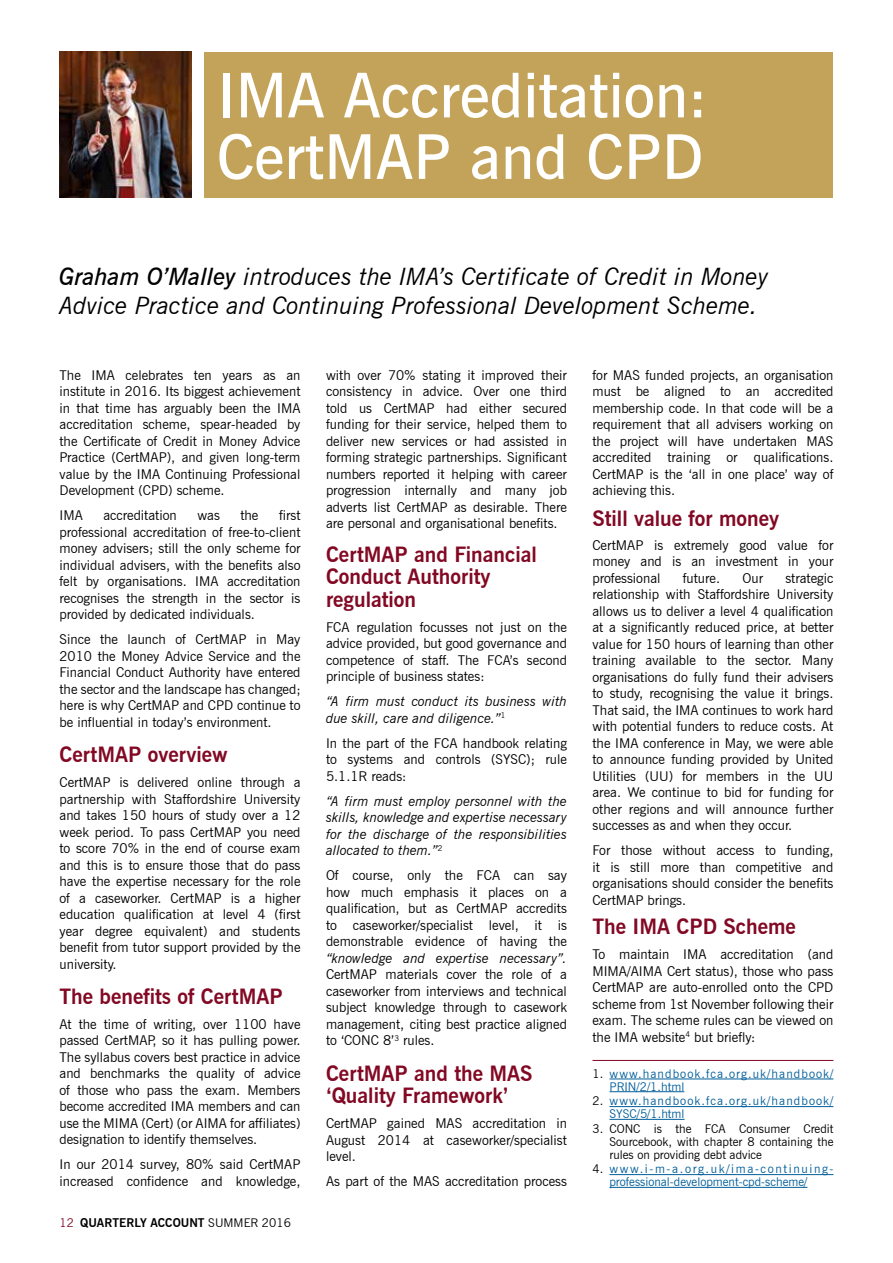
<style>
.page{position:relative;width:893px;height:1263px;background:#fff}
.page>*{position:absolute;margin:0;border:0;box-sizing:border-box;transform-origin:0 0}
.t1{font:600 61.5px/61.5px "News Gothic BT";color:#fff}
.t2{font:italic 24px/28.8px "News Gothic BT";color:#000}
.t3{font:700 21px/22.5px "News Gothic BT";color:#820823}
.t4{font:13.5px/16.5px "News Gothic BT";color:#000;text-align:justify}
.t5{font:italic 13.5px/16.5px "News Gothic BT";color:#000}
.t6{font:12px/12.8px "News Gothic BT";color:#000;text-align:justify}
.t7{font:12px/12.8px "News Gothic BT";letter-spacing:.09em;color:#005e9a}
.t8{font:12px/12.8px "News Gothic BT";color:#005e9a}
.t9{font:700 12px "News Gothic BT";color:#000}
.s1{font-weight:600}
.s2{font-weight:400;color:#820823}
.s3{font-weight:700}
.s4{color:#000}
</style>
<div class="page">
<div style="left:204px;top:52px;width:629px;height:146px;background:#c3a359"></div>
<img style="left:60px;top:51px;width:132px;height:147px">
<hr style="left:592px;top:1060px;width:241px;height:1px;background:#820823">
<hr style="left:609px;top:1079px;width:224px;height:1px;background:#005e9a">
<hr style="left:609px;top:1091px;width:75px;height:1px;background:#005e9a">
<hr style="left:609px;top:1106px;width:224px;height:1px;background:#005e9a">
<hr style="left:609px;top:1119px;width:76px;height:1px;background:#005e9a">
<hr style="left:609px;top:1174px;width:224px;height:1px;background:#005e9a">
<hr style="left:609px;top:1187px;width:198px;height:1px;background:#005e9a">
<h1 class="t1" style="left:217px;top:64px;width:492px">IMA Accreditation:<br>CertMAP and CPD</h1>
<h2 class="t2" style="left:59px;top:262px;width:711px"><span class="s1">Graham O’Malley</span> introduces the IMA’s Certificate of Credit in Money<br>Advice Practice and Continuing Professional Development Scheme.</h2>
<p class="t4" style="left:60px;top:367px;width:242px">The IMA celebrates ten years as an institute in 2016. Its biggest achievement in that time has arguably been the IMA accreditation scheme, spear-headed by the Certificate of Credit in Money Advice Practice (CertMAP), and given long-term value by the IMA Continuing Professional Development (CPD) scheme.</p>
<p class="t4" style="left:60px;top:507px;width:25px">IMA</p>
<p class="t4" style="left:103px;top:507px;width:75px">accreditation</p>
<p class="t4" style="left:197px;top:507px;width:24px">was</p>
<p class="t4" style="left:240px;top:507px;width:20px">the</p>
<p class="t4" style="left:60px;top:507px;width:242px;text-indent:219px">first professional accreditation of free-to-client money advisers; still the only scheme for individual advisers, with the benefits also felt by organisations. IMA accreditation recognises the strength in the sector is provided by dedicated individuals.</p>
<p class="t4" style="left:60px;top:631px;width:242px">Since the launch of CertMAP in May 2010 the Money Advice Service and the Financial Conduct Authority have entered the sector and the landscape has changed; here is why CertMAP and CPD continue to be influential in today’s environment.</p>
<h3 class="t3" style="left:60px;top:743px;width:170px">CertMAP overview</h3>
<p class="t4" style="left:60px;top:774px;width:242px">CertMAP is delivered online through a partnership with Staffordshire University and takes 150 hours of study over a 12 week period. To pass CertMAP you need to score 70% in the end of course exam and this is to ensure those that do pass have the expertise necessary for the role of a caseworker. CertMAP is a higher education qualification at level 4 (first year degree equivalent) and students benefit from tutor support provided by the university.</p>
<h3 class="t3" style="left:60px;top:985px;width:225px">The benefits of CertMAP</h3>
<p class="t4" style="left:60px;top:1016px;width:242px">At the time of writing, over 1100 have passed CertMAP, so it has pulling power.<br>The syllabus covers best practice in advice and benchmarks the quality of advice of those who pass the exam. Members become accredited IMA members and can use the MIMA (Cert) (or AIMA for affiliates) designation to identify themselves.</p>
<p class="t4" style="left:60px;top:1156px;width:242px">In our 2014 survey, 80% said CertMAP increased confidence and knowledge,</p>
<p class="t9" style="left:60px;top:1215px;width:46px"><span class="s2">12</span> quarterl</p>
<p class="t9" style="left:140px;top:1215px;width:19px">y acco</p>
<p class="t6" style="left:181px;top:1216px;width:37px"><span class="s3">unt</span> summer</p>
<p class="t6" style="left:262px;top:1216px;width:30px">2016</p>
<p class="t4" style="left:326px;top:367px;width:242px">with over 70% stating it improved their consistency in advice. Over one third told us CertMAP had either secured funding for their service, helped them to deliver new services or had assisted in forming strategic partnerships. Significant numbers reported it helping with career progression internally and many job adverts list CertMAP as desirable. There are personal and organisational benefits.</p>
<h3 class="t3" style="left:326px;top:543px;width:212px">CertMAP and Financial<br>Conduct Authority regulation</h3>
<p class="t4" style="left:326px;top:619px;width:242px">FCA regulation focusses not just on the advice provided, but good governance and competence of staff. The FCA’s second principle of business states:</p>
<p class="t5" style="left:326px;top:693px;width:242px">“A firm must conduct its business with due skill, care and diligence.”<sup>1</sup></p>
<p class="t4" style="left:326px;top:735px;width:242px">In the part of the FCA handbook relating to systems and controls (SYSC); rule 5.1.1R reads:</p>
<p class="t5" style="left:326px;top:793px;width:242px;text-align:justify">“A firm must employ personnel with the skills, knowledge and expertise necessary for the discharge of the responsibilities allocated to them.”<sup>2</sup></p>
<p class="t4" style="left:326px;top:867px;width:242px">Of course, only the FCA can say how much emphasis it places on a qualification, but as CertMAP accredits to caseworker/specialist level, it is demonstrable evidence of having the</p>
<p class="t5" style="left:326px;top:950px;width:242px">“knowledge and expertise necessary”.</p>
<p class="t4" style="left:326px;top:966px;width:242px">CertMAP materials cover the role of a caseworker from interviews and technical subject knowledge through to casework management, citing best practice aligned to ‘CONC 8’<sup>3</sup> rules.</p>
<h3 class="t3" style="left:326px;top:1062px;width:208px">CertMAP and the MAS ‘Quality Framework’</h3>
<p class="t4" style="left:326px;top:1115px;width:242px">CertMAP gained MAS accreditation in August 2014 at caseworker/specialist level.</p>
<p class="t4" style="left:326px;top:1173px;width:242px">As part of the MAS accreditation process</p>
<p class="t4" style="left:592px;top:367px;width:242px">for MAS funded projects, an organisation must be aligned to an accredited membership code. In that code will be a requirement that all advisers working on the project will have undertaken MAS accredited training or qualifications.<br>CertMAP is the ‘all in one place’ way of achieving this.</p>
<h3 class="t3" style="left:592px;top:507px;width:188px">Still value for money</h3>
<p class="t4" style="left:592px;top:536px;width:242px">CertMAP is extremely good value for money and is an investment in your professional</p>
<p class="t4" style="left:683px;top:569px;width:39px">future.</p>
<p class="t4" style="left:742px;top:569px;width:22px">Our</p>
<p class="t4" style="left:592px;top:569px;width:242px;text-indent:193px">strategic relationship with Staffordshire University allows us to deliver a level 4 qualification at a significantly reduced price, at better value for 150 hours of learning than other training available to the sector. Many organisations do fully fund their advisers to study, recognising the value it brings.<br>That said, the IMA continues to work hard with potential funders to reduce costs. At the IMA conference in May, we were able to announce funding provided by United Utilities (UU) for members in the UU area. We continue to bid for funding for other regions and will announce further successes as and when they occur.</p>
<p class="t4" style="left:592px;top:842px;width:242px">For those without access to funding, it is still more than competitive and organisations should consider the benefits CertMAP brings.</p>
<h3 class="t3" style="left:592px;top:915px;width:205px">The I MA CPD Scheme</h3>
<p class="t4" style="left:592px;top:946px;width:242px">To maintain IMA accreditation (and MIMA/AIMA Cert status), those who pass CertMAP are auto-enrolled onto the CPD scheme from 1st November following their exam. The scheme rules can be viewed on the IMA website<sup>4</sup> but briefly:</p>
<p class="t7" style="left:609px;top:1067px;width:225px;text-indent:-17px"><span class="s4">1.</span> www.handbook.fca.org.uk/handbook/<br>PRIN/2/1.html</p>
<p class="t7" style="left:609px;top:1095px;width:225px;text-indent:-17px"><span class="s4">2.</span> www.handbook.fca.org.uk/handbook/<br>SYSC/5/1.html</p>
<p class="t6" style="left:609px;top:1122px;width:225px;text-indent:-17px">3. CONC is the FCA Consumer Credit Sourcebook, with chapter 8 containing the rules on providing debt advice</p>
<p class="t8" style="left:609px;top:1163px;width:226px;text-indent:-17px"><span class="s4">4.</span> www.i-m-a.org.uk/ima-continuing&shy;professional-development-cpd-scheme/</p>
</div>
